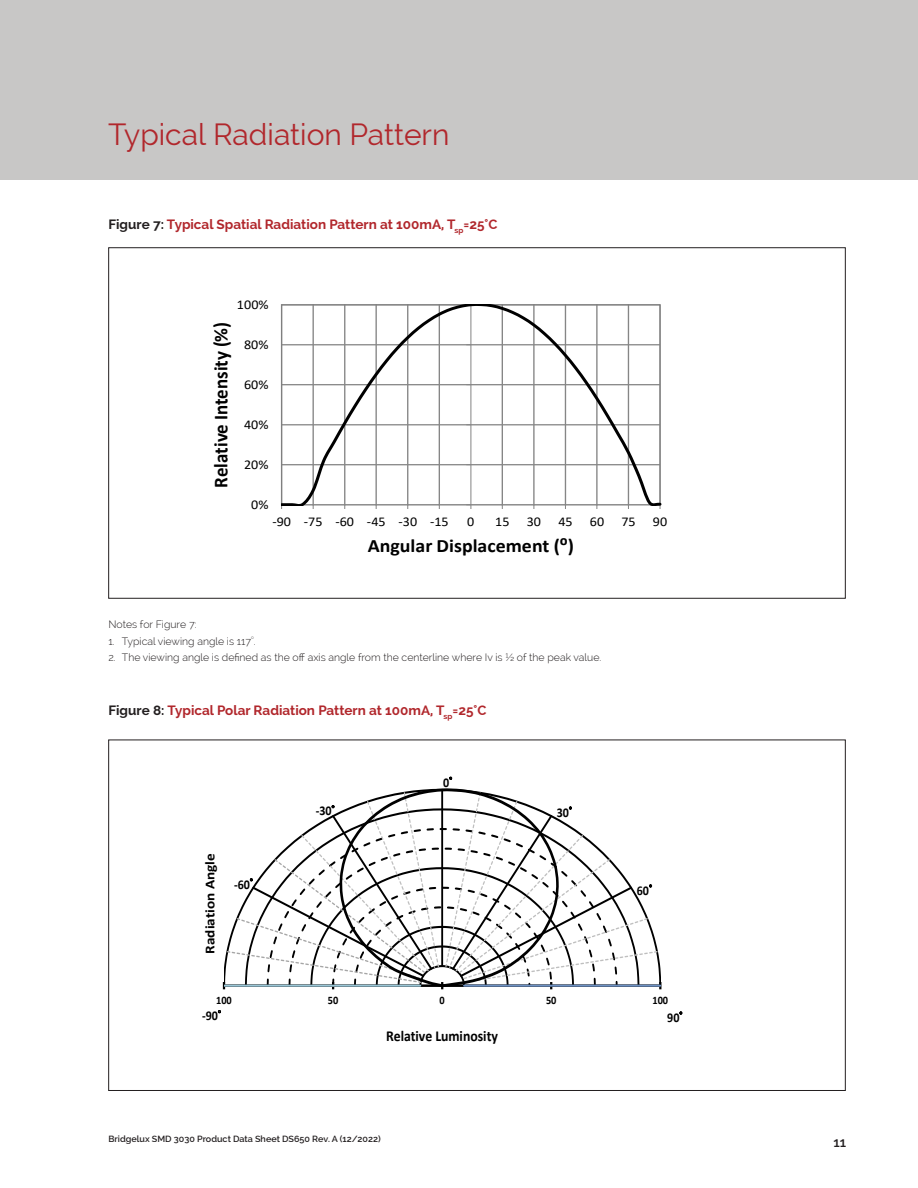
<style>
.page{position:relative;width:918px;height:1188px;background:#fff}
.page>*{position:absolute;margin:0;border:0;box-sizing:border-box;transform-origin:0 0}
.section_header{font:30px "Raleway";color:#b1272c}
.t1{font:700 19.8px "Calibri";color:#000;scale:.95 1}
.t2{font:700 18.9px "Calibri";color:#000;scale:1.05 1}
.t3{font:700 15.15px "Calibri";color:#000;scale:.9 1}
.t4{font:700 13.8px "Calibri";color:#000;scale:1.11 1}
.main_text_block{font:700 13.5px "Raleway";color:#b1272c}
.t5{font:600 13.5px "Raleway";color:#231f20}
.t6{font:13.35px "Calibri";color:#000;scale:1.05 1}
.t7{font:700 13.35px "Calibri";letter-spacing:-.005em;color:#000;scale:.9 1}
.t8{font:700 11.4px "Calibri";letter-spacing:.005em;color:#000;scale:.9 1}
.main_text_block-2{font:300 10.5px "Raleway";color:#231f20}
.t9{font:600 9px "Raleway";color:#231f20}
.s1{color:#231f20}
.s2{font-family:"P Ming Li U";font-weight:400}
</style>
<div class="page">
<div style="left:0;top:0;width:918px;height:180px;background:#c8c7c6"></div>
<svg style="left:282px;top:305px;width:379px;height:201px"></svg>
<svg style="left:223px;top:812px;width:439px;height:177px"></svg>
<hr style="left:224px;top:985px;width:196px;height:2px;background:#9ac6d6">
<svg style="left:338px;top:788px;width:222px;height:201px"></svg>
<p class="section_header" style="left:108px;top:117px;width:343px">Typical Radiation Pattern</p>
<p class="main_text_block" style="left:108px;top:216px;width:391px"><span class="s1">Figure 7:</span> Typical Spatial Radiation Pattern at 100mA, T<sub>sp</sub>=25°C</p>
<p class="t6" style="left:237px;top:295px;width:32px">100%</p>
<p class="t1" style="left:207px;top:488px;width:176px;rotate:-90deg">Relative Intensity (%)</p>
<p class="t6" style="left:244px;top:335px;width:25px">80%</p>
<p class="t6" style="left:244px;top:375px;width:25px">60%</p>
<p class="t6" style="left:244px;top:415px;width:25px">40%</p>
<p class="t6" style="left:244px;top:455px;width:25px">20%</p>
<p class="t6" style="left:251px;top:495px;width:18px">0%</p>
<p class="t6" style="left:272px;top:512px;width:169px">-90 -75 -60 -45 -30 -15</p>
<p class="t6" style="left:467px;top:512px;width:8px">0</p>
<p class="t6" style="left:495px;top:512px;width:15px">15</p>
<p class="t6" style="left:527px;top:512px;width:15px">30</p>
<p class="t6" style="left:558px;top:512px;width:15px">45</p>
<p class="t6" style="left:590px;top:512px;width:15px">60</p>
<p class="t6" style="left:621px;top:512px;width:15px">75</p>
<p class="t6" style="left:653px;top:512px;width:15px">90</p>
<p class="t2" style="left:368px;top:532px;width:198px">Angular Displacement (⁰)</p>
<p class="main_text_block-2" style="left:108px;top:618px;width:90px">Notes for Figure 7:</p>
<p class="main_text_block-2" style="left:108px;top:635px;width:149px">1. Typical viewing angle is 117<sup>⁰</sup>.</p>
<p class="main_text_block-2" style="left:108px;top:651px;width:494px">2. The viewing angle is defined as the off axis angle from the centerline where Iv is ½ of the peak value.</p>
<p class="main_text_block" style="left:108px;top:702px;width:380px"><span class="s1">Figure 8:</span> Typical Polar Radiation Pattern at 100mA, T<sub>sp</sub>=25°C</p>
<p class="t4" style="left:200px;top:954px;width:92px;rotate:-90deg">Radiation Angle</p>
<p class="t7" style="left:234px;top:875px;width:22px">-60<span class="s2">°</span></p>
<p class="t7" style="left:316px;top:802px;width:22px">-30<span class="s2">°</span></p>
<p class="t7" style="left:443px;top:773px;width:12px">0<span class="s2">°</span></p>
<p class="t7" style="left:557px;top:803px;width:18px">30<span class="s2">°</span></p>
<p class="t7" style="left:637px;top:881px;width:18px">60<span class="s2">°</span></p>
<p class="t8" style="left:216px;top:992px;width:19px">100</p>
<p class="t8" style="left:328px;top:992px;width:13px">50</p>
<p class="t8" style="left:440px;top:992px;width:7px">0</p>
<p class="t8" style="left:546px;top:992px;width:13px">50</p>
<p class="t8" style="left:652px;top:992px;width:19px">100</p>
<p class="t7" style="left:202px;top:1007px;width:22px">-90<span class="s2">°</span></p>
<p class="t7" style="left:667px;top:1008px;width:18px">90<span class="s2">°</span></p>
<p class="t3" style="left:386px;top:1025px;width:126px">Relative Luminosity</p>
<p class="t9" style="left:109px;top:1134px;width:274px">Bridgelux SMD 3030 Product Data Sheet DS650 Rev. A (12/2022)</p>
<p class="t5" style="left:833px;top:1134px;width:14px">11</p>
</div>
